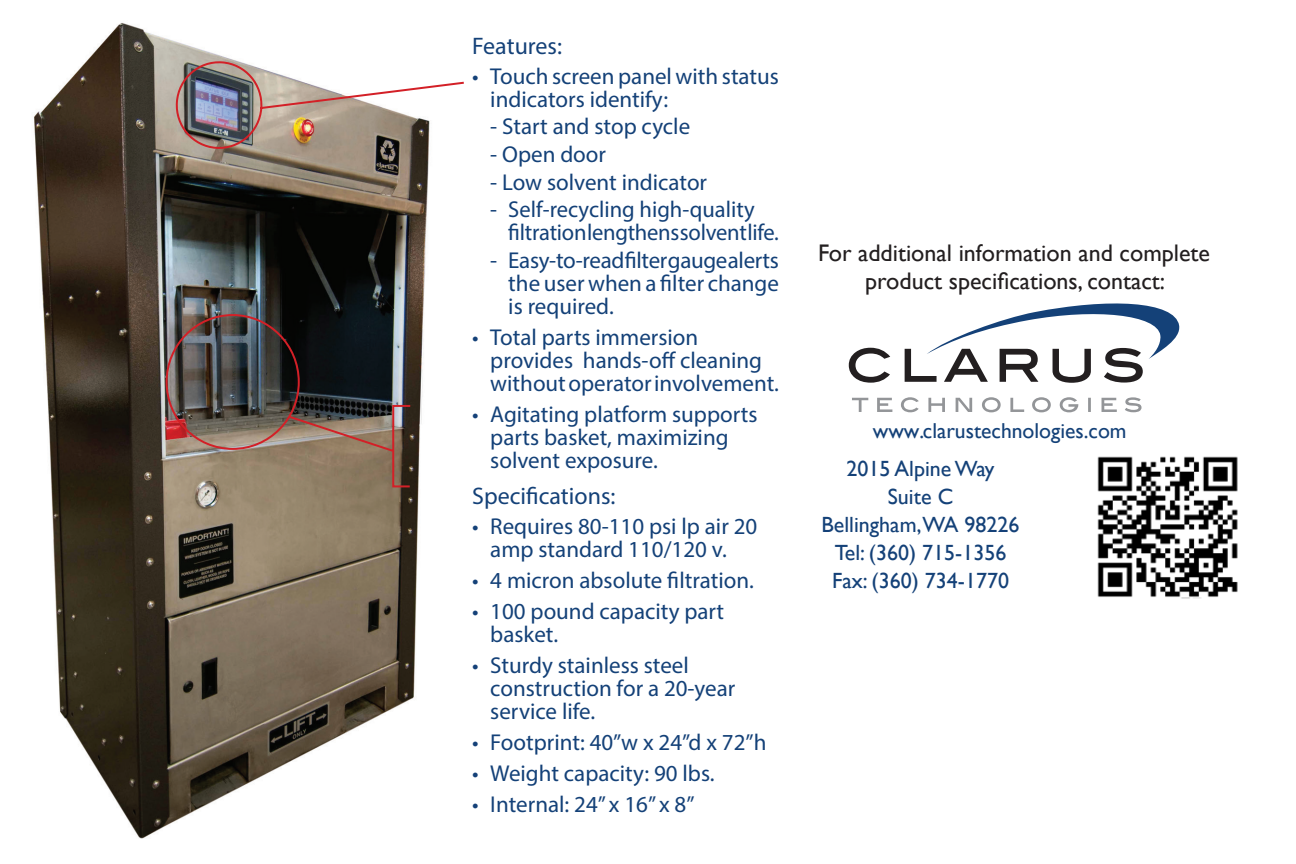
<style>
.page{position:relative;width:1296px;height:864px;background:#fff}
.page>*{position:absolute;margin:0;border:0;box-sizing:border-box;transform-origin:0 0}
.t1{font:24px/28px "Gill Sans";color:#231f20;text-align:center}
.t2{font:24px "Myriad Pro";color:#144178}
.t3{font:23px/23px "Myriad Pro";color:#144178}
.t4{font:22px "Gill Sans";color:#144178}
.t5{font:21.6px "Gill Sans";color:#144178}
</style>
<div class="page">
<img style="left:1097px;top:456px;width:141px;height:143px">
<svg style="left:849px;top:303px;width:331px;height:80px"></svg>
<svg style="left:852px;top:397px;width:290px;height:15px"></svg>
<img style="left:34px;top:22px;width:395px;height:817px">
<img style="left:165px;top:313px;width:247px;height:175px">
<img style="left:173px;top:59px;width:291px;height:91px">
<p class="t2" style="left:472px;top:31px;width:91px">Features:</p>
<p class="t3" style="left:490px;top:64px;width:290px;text-indent:-18px">• Touch screen panel with status indicators identify:</p>
<p class="t3" style="left:490px;top:115px;width:201px">- Start and stop cycle</p>
<p class="t3" style="left:490px;top:143px;width:117px">- Open door</p>
<p class="t3" style="left:490px;top:170px;width:218px">- Low solvent indicator</p>
<p class="t3" style="left:508px;top:198px;width:272px;text-indent:-18px">- Self-recycling high-quality filtration lengthens solvent life.</p>
<p class="t3" style="left:508px;top:249px;width:272px;text-align:justify;text-indent:-18px">- Easy-to-read filter gauge alerts the user when a filter change is required.</p>
<p class="t3" style="left:490px;top:325px;width:290px;text-indent:-18px">• Total parts immersion provides hands-off cleaning without operator involvement.</p>
<p class="t3" style="left:490px;top:402px;width:269px;text-indent:-18px">• Agitating platform supports parts basket, maximizing solvent exposure.</p>
<p class="t2" style="left:472px;top:481px;width:145px">Specifications:</p>
<p class="t3" style="left:472px;top:514px;width:287px;text-align:center">• Requires 80-110 psi lp air 20 amp standard 110/120 v.</p>
<p class="t3" style="left:472px;top:568px;width:283px">• 4 micron absolute filtration.</p>
<p class="t3" style="left:490px;top:599px;width:235px;text-indent:-18px">• 100 pound capacity part basket.</p>
<p class="t3" style="left:490px;top:653px;width:247px;text-indent:-18px">• Sturdy stainless steel construction for a 20-year service life.</p>
<p class="t3" style="left:472px;top:730px;width:296px">• Footprint: 40”w x 24”d x 72”h</p>
<p class="t3" style="left:472px;top:761px;width:244px">• Weight capacity: 90 lbs.</p>
<p class="t3" style="left:472px;top:792px;width:224px">• Internal: 24” x 16” x 8”</p>
<p class="t1" style="left:818px;top:238px;width:394px">For additional information and complete product specifications, contact:</p>
<p class="t5" style="left:873px;top:418px;width:255px">www.clarustechnologies.com</p>
<p class="t4" style="left:847px;top:456px;width:149px">2015 Alpine Way</p>
<p class="t4" style="left:888px;top:484px;width:67px">Suite C</p>
<p class="t4" style="left:822px;top:512px;width:200px">Bellingham,WA 98226</p>
<p class="t4" style="left:835px;top:540px;width:173px">Tel: (360) 715-1356</p>
<p class="t4" style="left:832px;top:568px;width:178px">Fax: (360) 734-1770</p>
</div>
